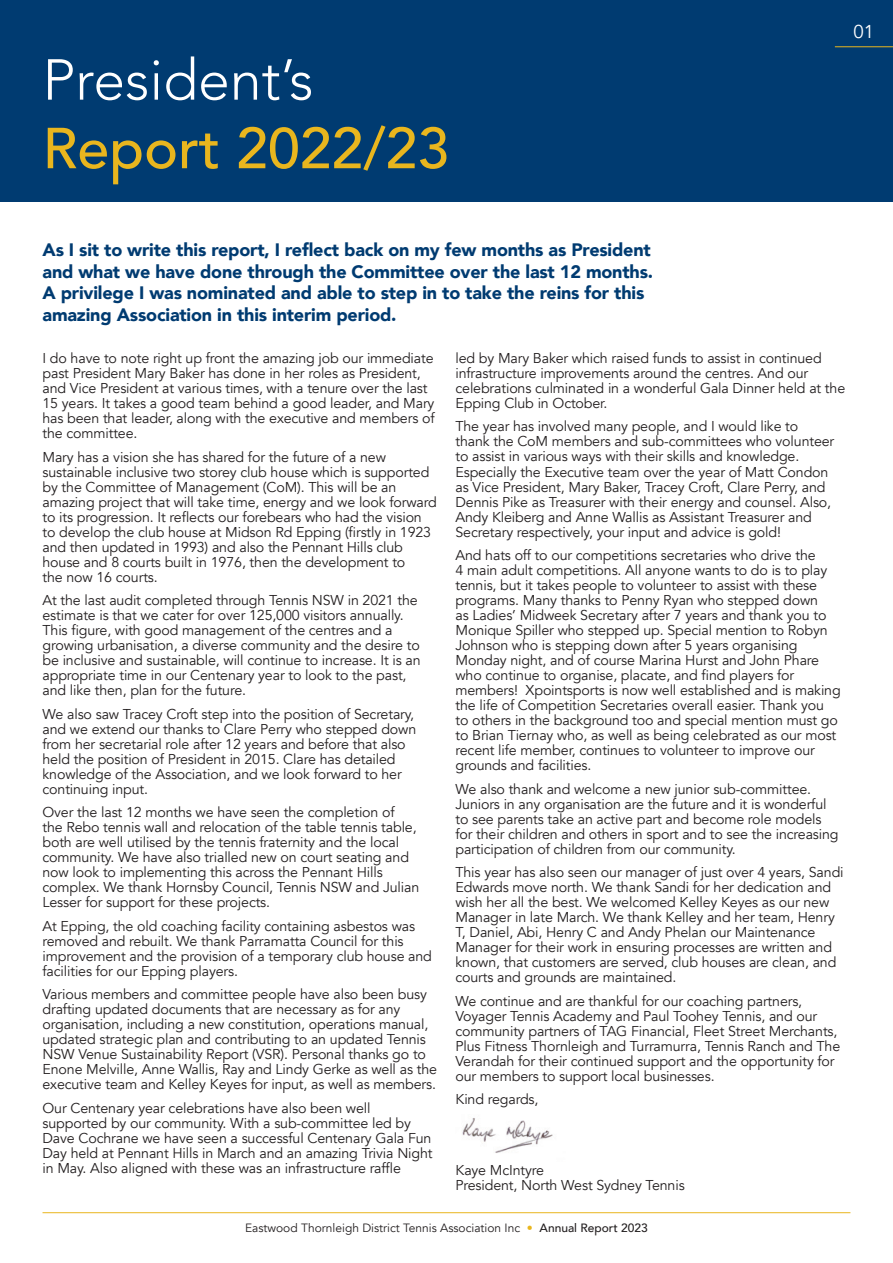
<style>
.page{position:relative;width:893px;height:1263px;background:#fff}
.page>*{position:absolute;margin:0;border:0;box-sizing:border-box;transform-origin:0 0}
.t1{font:500 57.15px "Avenir";color:#e9b61e}
.t2{font:300 57.15px "Avenir";color:#fff}
.t3{font:18.6px "Avenir";color:#fff}
.t4{font:900 18px/21.6px "Avenir";letter-spacing:-.01em;color:#003b71}
.t5{font:14.25px/15px "Avenir";letter-spacing:-.01em;color:#231f20}
.t6{font:12px "Avenir";color:#231f20}
.s1{color:#e9b61e}
.s2{font-weight:500}
</style>
<div class="page">
<hr style="left:43px;top:1212px;width:807px;height:1px;background:#e9b61e">
<img style="left:462px;top:1118px;width:91px;height:35px">
<div style="left:0;top:0;width:893px;height:202px;background:#003b71"></div>
<hr style="left:835px;top:46px;width:58px;height:1px;background:#e9b61e">
<h1 class="t2" style="left:43px;top:46px;width:272px">President’s</h1>
<h1 class="t1" style="left:43px;top:99px;width:408px">Report 2022/23</h1>
<h2 class="t3" style="left:854px;top:21px;width:22px">01</h2>
<p class="t4" style="left:43px;top:239px;width:612px">As I sit to write this report, I reflect back on my few months as President and what we have done through the Committee over the last 12 months.<br>A privilege I was nominated and able to step in to take the reins for this amazing Association in this interim period.</p>
<p class="t5" style="left:43px;top:351px;width:394px">I do have to note right up front the amazing job our immediate past President Mary Baker has done in her roles as President, and Vice President at various times, with a tenure over the last 15 years. It takes a good team behind a good leader, and Mary has been that leader, along with the executive and members of the committee.</p>
<p class="t5" style="left:43px;top:449px;width:396px">Mary has a vision she has shared for the future of a new sustainable inclusive two storey club house which is supported by the Committee of Management (CoM). This will be an amazing project that will take time, energy and we look forward to its progression. It reflects our forebears who had the vision to develop the club house at Midson Rd Epping (firstly in 1923 and then updated in 1993) and also the Pennant Hills club house and 8 courts built in 1976, then the development to<br>the now 16 courts.</p>
<p class="t5" style="left:43px;top:593px;width:380px">At the last audit completed through Tennis NSW in 2021 the estimate is that we cater for over 125,000 visitors annually.<br>This figure, with good management of the centres and a growing urbanisation, a diverse community and the desire to be inclusive and sustainable, will continue to increase. It is an appropriate time in our Centenary year to look to the past, and like then, plan for the future.</p>
<p class="t5" style="left:43px;top:707px;width:375px">We also saw Tracey Croft step into the position of Secretary, and we extend our thanks to Clare Perry who stepped down from her secretarial role after 12 years and before that also held the position of President in 2015. Clare has detailed knowledge of the Association, and we look forward to her continuing input.</p>
<p class="t5" style="left:43px;top:805px;width:378px">Over the last 12 months we have seen the completion of<br>the Rebo tennis wall and relocation of the table tennis table, both are well utilised by the tennis fraternity and the local community. We have also trialled new on court seating and now look to implementing this across the Pennant Hills complex. We thank Hornsby Council, Tennis NSW and Julian Lesser for support for these projects.</p>
<p class="t5" style="left:43px;top:919px;width:391px">At Epping, the old coaching facility containing asbestos was removed and rebuilt. We thank Parramatta Council for this improvement and the provision of a temporary club house and facilities for our Epping players.</p>
<p class="t5" style="left:43px;top:987px;width:396px">Various members and committee people have also been busy drafting updated documents that are necessary as for any organisation, including a new constitution, operations manual, updated strategic plan and contributing to an updated Tennis NSW Venue Sustainability Report (VSR). Personal thanks go to Enone Melville, Anne Wallis, Ray and Lindy Gerke as well as the executive team and Kelley Keyes for input, as well as members.</p>
<p class="t5" style="left:43px;top:1101px;width:392px">Our Centenary year celebrations have also been well supported by our community. With a sub-committee led by Dave Cochrane we have seen a successful Centenary Gala Fun Day held at Pennant Hills in March and an amazing Trivia Night in May. Also aligned with these was an infrastructure raffle</p>
<p class="t5" style="left:455px;top:351px;width:391px">led by Mary Baker which raised funds to assist in continued infrastructure improvements around the centres. And our celebrations culminated in a wonderful Gala Dinner held at the Epping Club in October.</p>
<p class="t5" style="left:455px;top:419px;width:380px">The year has involved many people, and I would like to thank the CoM members and sub-committees who volunteer to assist in various ways with their skills and knowledge.<br>Especially the Executive team over the year of Matt Condon as Vice President, Mary Baker, Tracey Croft, Clare Perry, and Dennis Pike as Treasurer with their energy and counsel. Also, Andy Kleiberg and Anne Wallis as Assistant Treasurer and Secretary respectively, your input and advice is gold!</p>
<p class="t5" style="left:455px;top:548px;width:387px">And hats off to our competitions secretaries who drive the<br>4 main adult competitions. All anyone wants to do is to play tennis, but it takes people to volunteer to assist with these programs. Many thanks to Penny Ryan who stepped down<br>as Ladies’ Midweek Secretary after 7 years and thank you to Monique Spiller who stepped up. Special mention to Robyn Johnson who is stepping down after 5 years organising Monday night, and of course Marina Hurst and John Phare who continue to organise, placate, and find players for members! Xpointsports is now well established and is making the life of Competition Secretaries overall easier. Thank you<br>to others in the background too and special mention must go to Brian Tiernay who, as well as being celebrated as our most recent life member, continues to volunteer to improve our grounds and facilities.</p>
<p class="t5" style="left:455px;top:781px;width:385px">We also thank and welcome a new junior sub-committee.<br>Juniors in any organisation are the future and it is wonderful to see parents take an active part and become role models for their children and others in sport and to see the increasing participation of children from our community.</p>
<p class="t5" style="left:455px;top:865px;width:390px">This year has also seen our manager of just over 4 years, Sandi Edwards move north. We thank Sandi for her dedication and wish her all the best. We welcomed Kelley Keyes as our new Manager in late March. We thank Kelley and her team, Henry T, Daniel, Abi, Henry C and Andy Phelan our Maintenance Manager for their work in ensuring processes are written and known, that customers are served, club houses are clean, and courts and grounds are maintained.</p>
<p class="t5" style="left:455px;top:993px;width:386px">We continue and are thankful for our coaching partners, Voyager Tennis Academy and Paul Toohey Tennis, and our community partners of TAG Financial, Fleet Street Merchants, Plus Fitness Thornleigh and Turramurra, Tennis Ranch and The Verandah for their continued support and the opportunity for our members to support local businesses.</p>
<p class="t5" style="left:455px;top:1092px;width:84px">Kind regards,</p>
<p class="t5" style="left:455px;top:1162px;width:231px">Kaye McIntyre<br>President, North West Sydney Tennis</p>
<p class="t6" style="left:245px;top:1221px;width:404px">Eastwood Thornleigh District Tennis Association Inc <span class="s1">•</span> <span class="s2">Annual Report 2023</span></p>
</div>
